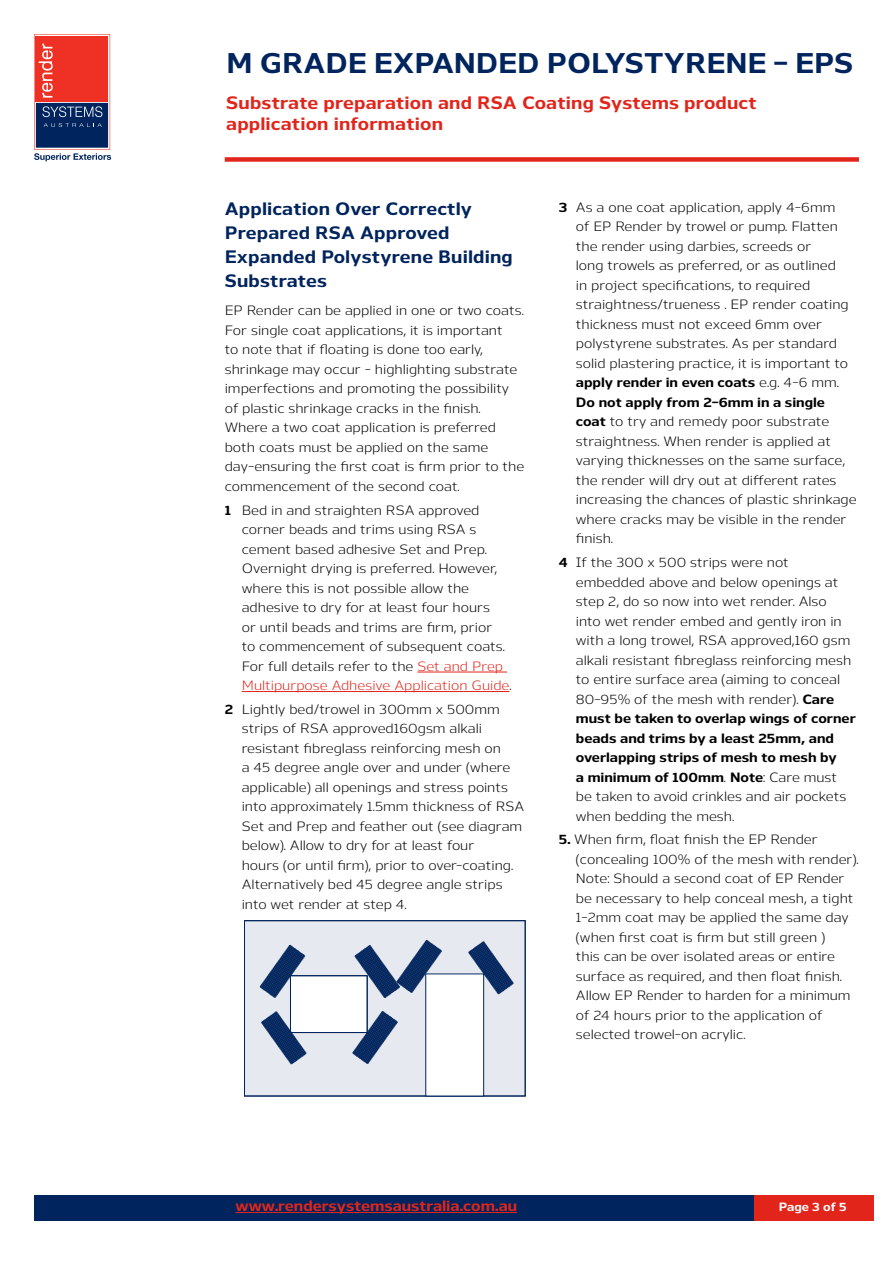
<style>
.page{position:relative;width:893px;height:1263px;background:#fff}
.page>*{position:absolute;margin:0;border:0;box-sizing:border-box;transform-origin:0 0}
.t1{font:700 28.5px "Nauman";letter-spacing:-.005em;color:#00245d}
.t2{font:700 18px/24px "Nauman";letter-spacing:.01em;color:#00245d}
.t3{font:700 18px/21px "Nauman";letter-spacing:.01em;color:#e1251b}
.t4{font:700 15px "Nauman";color:#e1251b}
.t5{font:13.5px/19.5px "Nauman";color:#000}
.t6{font:700 12px "Nauman";color:#fff}
.s1{font-weight:700}
.s2{color:#e1251b}
</style>
<div class="page">
<svg style="left:34px;top:34px;width:77px;height:127px;background:#a2515d"></svg>
<div style="left:225px;top:157px;width:634px;height:5px;background:#e1251b"></div>
<div style="left:34px;top:1195px;width:719px;height:25px;background:#00245d"></div>
<div style="left:754px;top:1195px;width:120px;height:25px;background:#e1251b"></div>
<hr style="left:235px;top:1212px;width:282px;height:1px;background:#e1251b">
<hr style="left:417px;top:672px;width:90px;height:1px;background:#e1251b">
<hr style="left:242px;top:691px;width:267px;height:1px;background:#e1251b">
<div style="left:244px;top:921px;width:281px;height:175px;background:#e6e9ef"></div>
<div style="left:244px;top:920px;width:281px;height:176px;border:1px solid #00245d"></div>
<div style="left:290px;top:976px;width:77px;height:56px;background:#fff"></div>
<div style="left:290px;top:975px;width:77px;height:58px;border:1px solid #00245d"></div>
<div style="left:426px;top:974px;width:58px;height:122px;background:#fff"></div>
<div style="left:426px;top:974px;width:58px;height:122px;border:1px solid #00245d"></div>
<svg style="left:352px;top:1011px;width:46px;height:53px"></svg>
<svg style="left:260px;top:945px;width:45px;height:53px"></svg>
<svg style="left:468px;top:941px;width:46px;height:53px"></svg>
<svg style="left:261px;top:1011px;width:45px;height:53px"></svg>
<svg style="left:355px;top:940px;width:87px;height:58px"></svg>
<h1 class="t1" style="left:226px;top:40px;width:629px">M GRADE EXPANDED POLYSTYRENE - EPS</h1>
<h2 class="t3" style="left:226px;top:90px;width:532px">Substrate preparation and RSA Coating Systems product application information</h2>
<h2 class="t2" style="left:225px;top:195px;width:289px">Application Over Correctly<br>Prepared RSA Approved<br>Expanded Polystyrene Building<br>Substrates</h2>
<p class="t5" style="left:225px;top:300px;width:301px">EP Render can be applied in one or two coats.<br>For single coat applications, it is important<br>to note that if floating is done too early, shrinkage may occur - highlighting substrate imperfections and promoting the possibility of plastic shrinkage cracks in the finish.<br>Where a two coat application is preferred both coats must be applied on the same day-ensuring the first coat is firm prior to the commencement of the second coat.</p>
<p class="t5" style="left:242px;top:499px;width:271px;text-indent:-17px"><span class="s1">1</span> Bed in and straighten RSA approved corner beads and trims using RSA s cement based adhesive Set and Prep.<br>Overnight drying is preferred. However, where this is not possible allow the adhesive to dry for at least four hours<br>or until beads and trims are firm, prior<br>to commencement of subsequent coats.<br>For full details refer to the <span class="s2">Set and Prep Multipurpose Adhesive Application Guide</span>.</p>
<p class="t5" style="left:242px;top:698px;width:284px;text-indent:-17px"><span class="s1">2</span> Lightly bed/trowel in 300mm x 500mm strips of RSA approved160gsm alkali resistant fibreglass reinforcing mesh on<br>a 45 degree angle over and under (where applicable) all openings and stress points into approximately 1.5mm thickness of RSA Set and Prep and feather out (see diagram below). Allow to dry for at least four<br>hours (or until firm), prior to over-coating.<br>Alternatively bed 45 degree angle strips into wet render at step 4.</p>
<p class="t5" style="left:576px;top:196px;width:282px;text-indent:-17px"><span class="s1">3</span> As a one coat application, apply 4-6mm<br>of EP Render by trowel or pump. Flatten the render using darbies, screeds or<br>long trowels as preferred, or as outlined<br>in project specifications, to required straightness/trueness . EP render coating thickness must not exceed 6mm over polystyrene substrates. As per standard solid plastering practice, it is important to <span class="s1">apply render in even coats</span> e.g. 4-6 mm.<br><span class="s1">Do not apply from 2-6mm in a single coat</span> to try and remedy poor substrate straightness. When render is applied at varying thicknesses on the same surface, the render will dry out at different rates increasing the chances of plastic shrinkage where cracks may be visible in the render finish.</p>
<p class="t5" style="left:576px;top:551px;width:281px;text-indent:-17px"><span class="s1">4</span> If the 300 x 500 strips were not embedded above and below openings at step 2, do so now into wet render. Also<br>into wet render embed and gently iron in with a long trowel, RSA approved,160 gsm alkali resistant fibreglass reinforcing mesh to entire surface area (aiming to conceal 80-95% of the mesh with render). <span class="s1">Care must be taken to overlap wings of corner beads and trims by a least 25mm, and overlapping strips of mesh to mesh by<br>a minimum of 100mm</span>. <span class="s1">Note</span>: Care must be taken to avoid crinkles and air pockets when bedding the mesh.</p>
<p class="t5" style="left:576px;top:829px;width:284px;text-indent:-17px"><span class="s1">5.</span> When firm, float finish the EP Render (concealing 100% of the mesh with render).<br>Note: Should a second coat of EP Render be necessary to help conceal mesh, a tight 1-2mm coat may be applied the same day (when first coat is firm but still green )<br>this can be over isolated areas or entire surface as required, and then float finish.<br>Allow EP Render to harden for a minimum of 24 hours prior to the application of selected trowel-on acrylic.</p>
<p class="t4" style="left:235px;top:1193px;width:283px">www.rendersystemsaustralia.com.au</p>
<p class="t6" style="left:779px;top:1197px;width:69px">Page 3 of 5</p>
</div>
